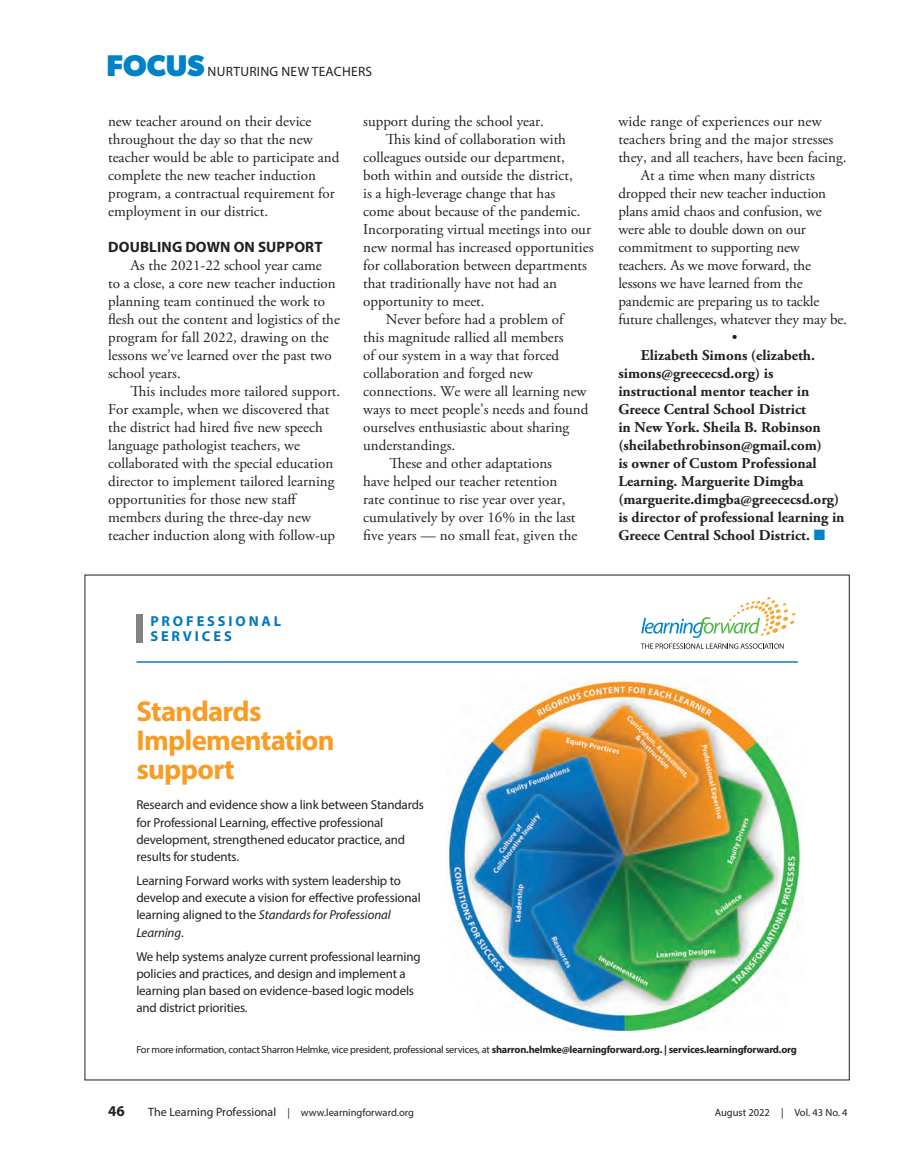
<style>
.page{position:relative;width:905px;height:1175px;background:#fff}
.page>*{position:absolute;margin:0;border:0;box-sizing:border-box;transform-origin:0 0}
.t1{font:700 30px "Gibson";color:#0082c8}
.t2{font:700 28.8px/28.8px "Myriad Pro";letter-spacing:-.025em;color:#f89c23}
.body{font:15px/18px "Adobe Garamond Pro";color:#231f20}
.body-2{font:700 15px/18px "Adobe Garamond Pro";color:#231f20}
.subhead{font:700 15px "Myriad Pro";letter-spacing:.01em;color:#231f20}
.t3{font:700 14.4px/15.9px "Myriad Pro";letter-spacing:.2em;color:#0077bd}
.t4{font:13.5px "Myriad Pro";letter-spacing:.02em;color:#231f20}
.t5{font:12.9px/17.2px "Myriad Pro";letter-spacing:-.01em;color:#231f20}
.t6{font:10.5px "Myriad Pro";color:#231f20}
.t7{font:10.35px "Myriad Pro";letter-spacing:-.02em;color:#231f20}
.s1{color:#0082c8}
.s2{font-style:italic}
.s3{font-weight:700}
.s4{font-size:12px}
</style>
<div class="page">
<img style="left:446px;top:679px;width:355px;height:351px">
<svg style="left:640px;top:597px;width:155px;height:52px"></svg>
<div style="left:136px;top:614px;width:7px;height:28px;background:#808285"></div>
<hr style="left:136px;top:661px;width:661px;height:1px;background:#0077bd">
<p class="t1" style="left:106px;top:48px;width:99px">FOCUS</p>
<p class="t4" style="left:208px;top:63px;width:166px">NURTURING NEW TEACHERS</p>
<p class="body" style="left:108px;top:113px;width:233px">new teacher around on their device throughout the day so that the new teacher would be able to participate and complete the new teacher induction program, a contractual requirement for employment in our district.</p>
<p class="subhead" style="left:108px;top:237px;width:216px">DOUBLING DOWN ON SUPPORT</p>
<p class="body" style="left:108px;top:257px;width:233px;text-indent:22px">As the 2021-22 school year came<br>to a close, a core new teacher induction planning team continued the work to flesh out the content and logistics of the program for fall 2022, drawing on the lessons we’ve learned over the past two school years.</p>
<p class="body" style="left:108px;top:383px;width:234px;text-indent:22px">This includes more tailored support.<br>For example, when we discovered that the district had hired five new speech language pathologist teachers, we collaborated with the special education director to implement tailored learning opportunities for those new staff members during the three-day new teacher induction along with follow-up</p>
<p class="body" style="left:363px;top:113px;width:182px">support during the school year.</p>
<p class="body" style="left:363px;top:131px;width:232px;text-indent:22px">This kind of collaboration with colleagues outside our department, both within and outside the district,<br>is a high-leverage change that has<br>come about because of the pandemic.<br>Incorporating virtual meetings into our new normal has increased opportunities for collaboration between departments that traditionally have not had an opportunity to meet.</p>
<p class="body" style="left:363px;top:311px;width:227px;text-indent:22px">Never before had a problem of<br>this magnitude rallied all members<br>of our system in a way that forced collaboration and forged new connections. We were all learning new ways to meet people’s needs and found ourselves enthusiastic about sharing understandings.</p>
<p class="body" style="left:363px;top:455px;width:216px;text-indent:26px">These and other adaptations have helped our teacher retention rate continue to rise year over year, cumulatively by over 16% in the last five years — no small feat, given the</p>
<p class="body" style="left:618px;top:113px;width:230px">wide range of experiences our new teachers bring and the major stresses they, and all teachers, have been facing.</p>
<p class="body" style="left:618px;top:167px;width:230px;text-indent:22px">At a time when many districts dropped their new teacher induction plans amid chaos and confusion, we were able to double down on our commitment to supporting new teachers. As we move forward, the lessons we have learned from the pandemic are preparing us to tackle future challenges, whatever they may be.</p>
<p class="body" style="left:731px;top:329px;width:7px">•</p>
<p class="body-2" style="left:618px;top:347px;width:228px;text-indent:22px">Elizabeth Simons (elizabeth. simons@greececsd.org) is instructional mentor teacher in Greece Central School District<br>in New York. Sheila B. Robinson (sheilabethrobinson@gmail.com)<br>is owner of Custom Professional Learning. Marguerite Dimgba (marguerite.dimgba@greececsd.org) is director of professional learning in Greece Central School District. <span class="s1">■</span></p>
<p class="t3" style="left:150px;top:612px;width:132px">PROFESSIONAL<br>SERVICES</p>
<p class="t2" style="left:136px;top:696px;width:200px">Standards<br>Implementation support</p>
<p class="t5" style="left:136px;top:796px;width:289px">Research and evidence show a link between Standards for Professional Learning, effective professional development, strengthened educator practice, and results for students.</p>
<p class="t5" style="left:136px;top:871px;width:286px">Learning Forward works with system leadership to develop and execute a vision for effective professional learning aligned to the <span class="s2">Standards for Professional Learning</span>.</p>
<p class="t5" style="left:136px;top:947px;width:286px">We help systems analyze current professional learning policies and practices, and design and implement a learning plan based on evidence-based logic models and district priorities.</p>
<p class="t7" style="left:136px;top:1043px;width:662px">For more information, contact Sharron Helmke, vice president, professional services, at <span class="s3">sharron.helmke@learningforward.org. | services.learningforward.org</span></p>
<p class="subhead" style="left:108px;top:1101px;width:18px">46</p>
<p class="t6" style="left:148px;top:1106px;width:267px"><span class="s4">The Learning Professional</span> | www.learningforward.org</p>
<p class="t6" style="left:714px;top:1106px;width:134px">August 2022 | Vol. 43 No. 4</p>
</div>
